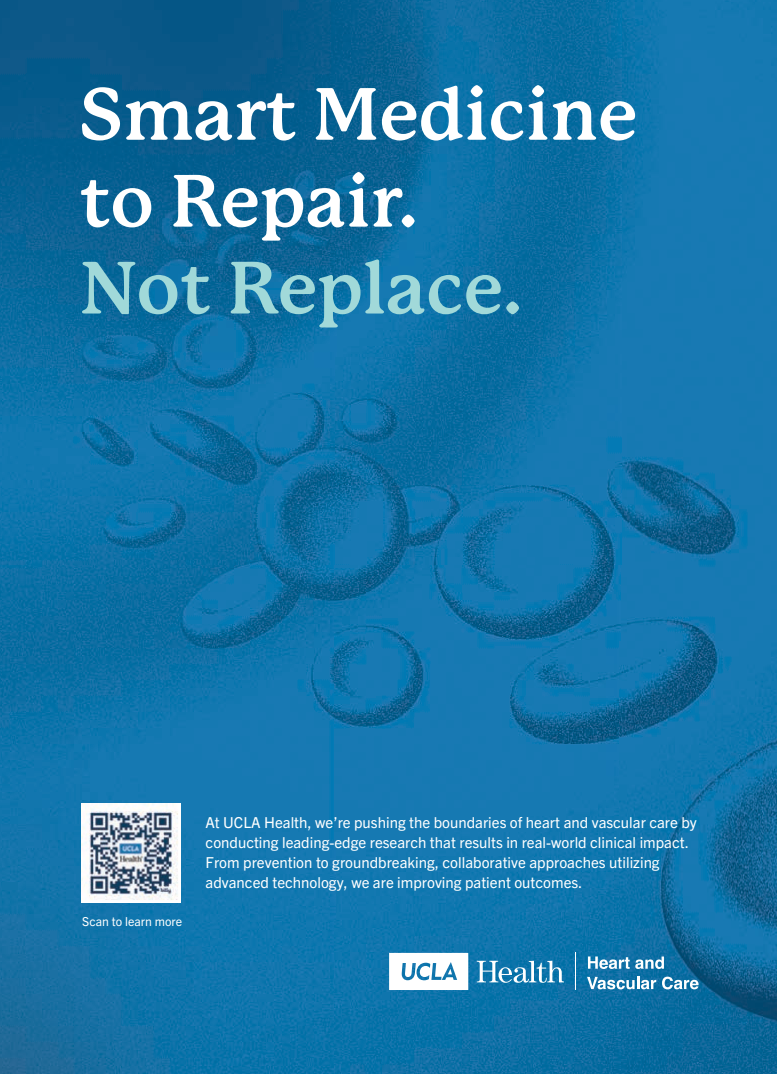
<style>
.page{position:relative;width:777px;height:1074px;background:#fff}
.page>*{position:absolute;margin:0;border:0;box-sizing:border-box;transform-origin:0 0}
.t1{font:700 72.4px/86.9px "P22 Mackinac Pro";color:#fff}
.t2{font:700 72.4px "P22 Mackinac Pro";color:#a1d9d9}
.t3{font:15.1px/19.8px "Trade Gothic Next LT Pro";color:#fff}
.t4{font:12.3px "Trade Gothic Next LT Pro";color:#fff}
</style>
<div class="page">
<img style="left:620px;top:0;width:157px;height:1074px">
<img style="left:0;top:565px;width:620px;height:509px">
<img style="left:0;top:0;width:622px;height:565px">
<hr style="left:575px;top:953px;width:1px;height:37px;background:#fff">
<svg style="left:389px;top:953px;width:79px;height:37px"></svg>
<svg style="left:477px;top:961px;width:87px;height:22px"></svg>
<svg style="left:588px;top:956px;width:76px;height:13px"></svg>
<svg style="left:587px;top:977px;width:69px;height:12px"></svg>
<svg style="left:662px;top:977px;width:37px;height:12px"></svg>
<img style="left:82px;top:803px;width:99px;height:99px">
<h1 class="t1" style="left:80px;top:72px;width:559px">Smart Medicine to Repair.</h1>
<h1 class="t2" style="left:80px;top:247px;width:444px">Not Replace.</h1>
<p class="t4" style="left:82px;top:913px;width:101px">Scan to learn more</p>
<p class="t3" style="left:206px;top:812px;width:493px">At UCLA Health, we’re pushing the boundaries of heart and vascular care by conducting leading-edge research that results in real-world clinical impact.<br>From prevention to groundbreaking, collaborative approaches utilizing advanced technology, we are improving patient outcomes.</p>
</div>
